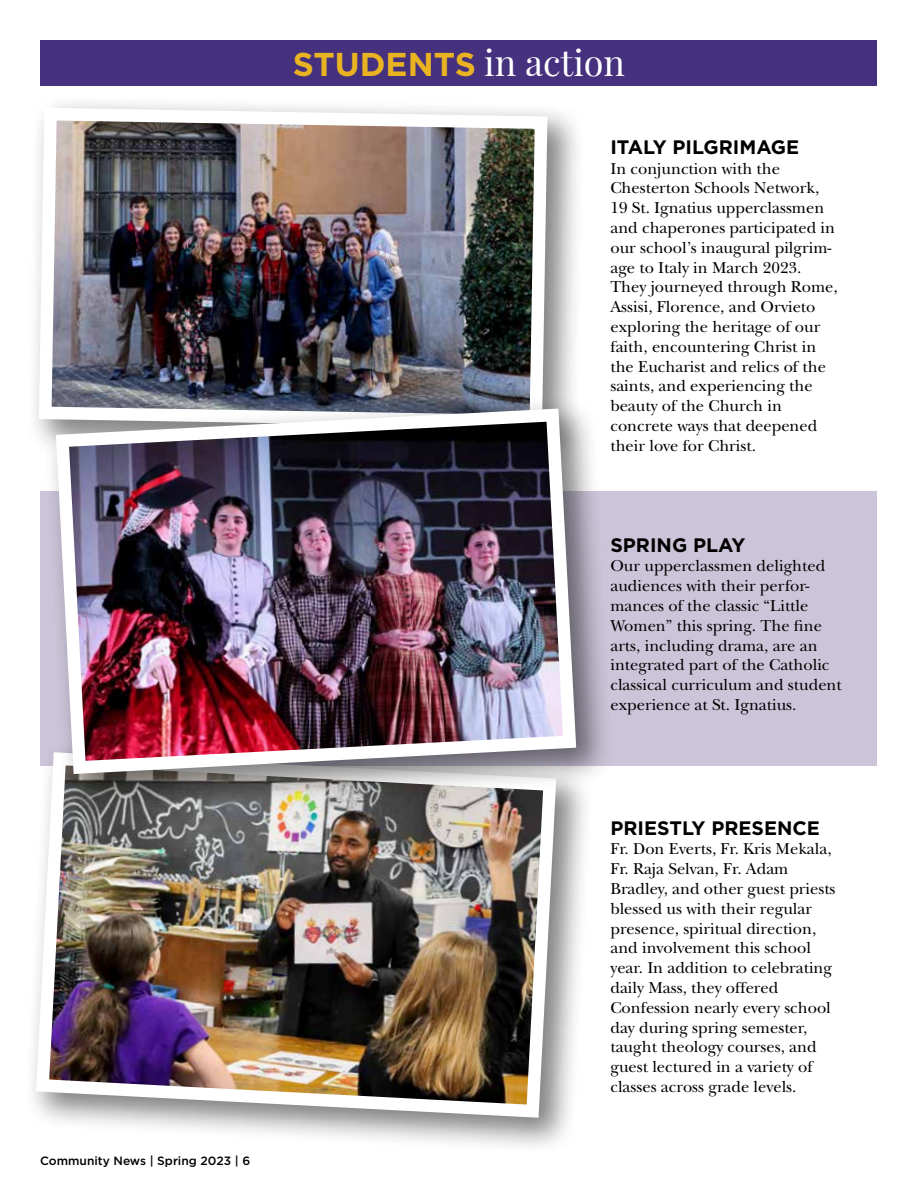
<style>
.page{position:relative;width:918px;height:1188px;background:#fff}
.page>*{position:absolute;margin:0;border:0;box-sizing:border-box;transform-origin:0 0}
.t1{font:700 33px "Gotham";color:#e9b321}
.t2{font:700 19.5px "Gotham";color:#000}
.t3{font:16.5px/19.8px "New Baskerville";color:#000}
.t4{font:500 12px "Gotham";color:#000}
.s1{font-family:"Playfair Display";font-weight:400;font-size:36px;color:#fff}
</style>
<div class="page">
<div style="left:40px;top:491px;width:838px;height:275px;background:#ccc5d9"></div>
<div style="left:25px;top:94px;width:561px;height:372px;background:#000;opacity:.5"></div>
<img style="left:32px;top:101px;width:522px;height:333px">
<div style="left:40px;top:40px;width:838px;height:46px;background:#45317e"></div>
<div style="left:23px;top:739px;width:571px;height:417px;background:#000;opacity:.5"></div>
<img style="left:29px;top:746px;width:534px;height:378px">
<div style="left:43px;top:396px;width:571px;height:416px;background:#000;opacity:.5"></div>
<img style="left:49px;top:402px;width:534px;height:379px">
<p class="t4" style="left:40px;top:1153px;width:212px">Community News | Spring 2023 | 6</p>
<h1 class="t1" style="left:293px;top:45px;width:334px">STUDENTS <span class="s1">in action</span></h1>
<p class="t2" style="left:610px;top:136px;width:190px">ITALY PILGRIMAGE</p>
<p class="t3" style="left:610px;top:158px;width:229px">In conjunction with the<br>Chesterton Schools Network,<br>19 St. Ignatius upperclassmen and chaperones participated in our school’s inaugural pilgrim&shy;age to Italy in March 2023.<br>They journeyed through Rome,<br>Assisi, Florence, and Orvieto exploring the heritage of our faith, encountering Christ in the Eucharist and relics of the saints, and experiencing the beauty of the Church in concrete ways that deepened their love for Christ.</p>
<p class="t2" style="left:610px;top:533px;width:137px">SPRING PLAY</p>
<p class="t3" style="left:610px;top:556px;width:233px">Our upperclassmen delighted audiences with their perfor&shy;mances of the classic “Little<br>Women” this spring. The fine arts, including drama, are an integrated part of the Catholic classical curriculum and student experience at St. Ignatius.</p>
<p class="t2" style="left:610px;top:817px;width:211px">PRIESTLY PRESENCE</p>
<p class="t3" style="left:610px;top:839px;width:227px">Fr. Don Everts, Fr. Kris Mekala,<br>Fr. Raja Selvan, Fr. Adam<br>Bradley, and other guest priests blessed us with their regular presence, spiritual direction, and involvement this school year. In addition to celebrating daily Mass, they offered<br>Confession nearly every school day during spring semester, taught theology courses, and guest lectured in a variety of classes across grade levels.</p>
</div>
